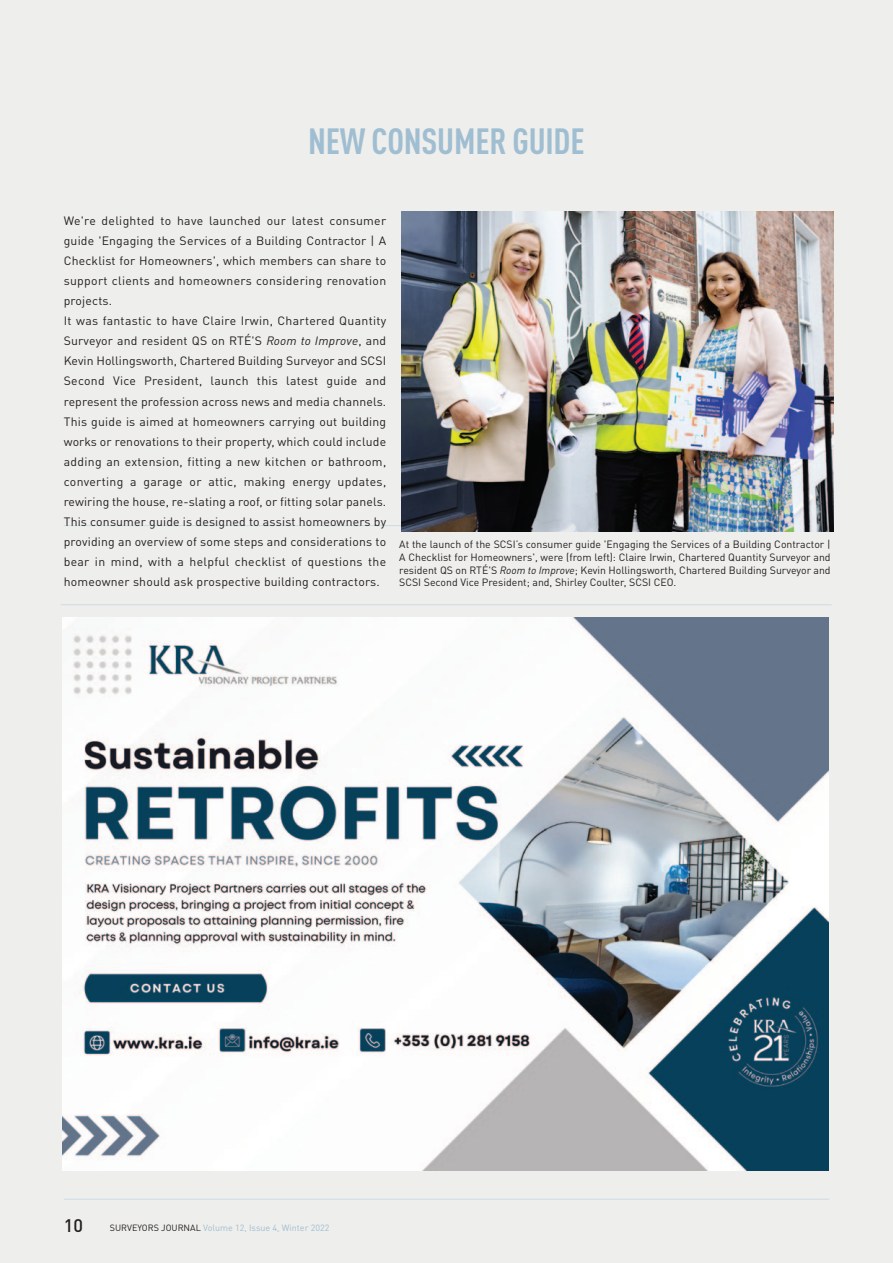
<style>
.page{position:relative;width:893px;height:1263px;background:#eeeeec}
.page>*{position:absolute;margin:0;border:0;box-sizing:border-box;transform-origin:0 0}
.t1{font:700 condensed 36px "DINOT";letter-spacing:-.005em;color:#a0bed1}
.t2{font:500 18px "DINOT";color:#231f20}
.t3{font:12px/20.1px "DINOT";letter-spacing:.01em;color:#231f20;text-align:justify}
.t4{font:10.5px/12.6px "DINOT";color:#231f20;text-align:justify}
.t5{font:9px "DINOT";color:#a0bed1}
.s1{font-style:italic}
.s2{color:#231f20}
</style>
<div class="page">
<hr style="left:64px;top:1199px;width:765px;height:1px;background:#cbdbe6">
<hr style="left:64px;top:525px;width:764px;height:1px;background:#cbdbe6">
<hr style="left:61px;top:604px;width:771px;height:1px;background:#cbdbe6">
<img style="left:63px;top:618px;width:765px;height:552px">
<img style="left:402px;top:211px;width:431px;height:320px">
<p class="t1" style="left:308px;top:120px;width:278px">NEW CONSUMER GUIDE</p>
<p class="t3" style="left:64px;top:212px;width:324px">We're delighted to have launched our latest consumer guide 'Engaging the Services of a Building Contractor | A Checklist for Homeowners', which members can share to support clients and homeowners considering renovation projects.</p>
<p class="t3" style="left:64px;top:312px;width:324px">It was fantastic to have Claire Irwin, Chartered Quantity Surveyor and resident QS on RTÉ'S <span class="s1">Room to Improve</span>, and Kevin Hollingsworth, Chartered Building Surveyor and SCSI Second Vice President, launch this latest guide and represent the profession across news and media channels.</p>
<p class="t3" style="left:64px;top:413px;width:324px">This guide is aimed at homeowners carrying out building works or renovations to their property, which could include adding an extension, fitting a new kitchen or bathroom, converting a garage or attic, making energy updates, rewiring the house, re-slating a roof, or fitting solar panels.</p>
<p class="t3" style="left:64px;top:513px;width:324px">This consumer guide is designed to assist homeowners by providing an overview of some steps and considerations to bear in mind, with a helpful checklist of questions the homeowner should ask prospective building contractors.</p>
<p class="t4" style="left:399px;top:539px;width:433px">At the launch of the SCSI’s consumer guide 'Engaging the Services of a Building Contractor | A Checklist for Homeowners', were (from left): Claire Irwin, Chartered Quantity Surveyor and resident QS on RTÉ'S <span class="s1">Room to Improve</span>; Kevin Hollingsworth, Chartered Building Surveyor and SCSI Second Vice President; and, Shirley Coulter, SCSI CEO.</p>
<p class="t2" style="left:64px;top:1219px;width:21px">10</p>
<p class="t5" style="left:110px;top:1224px;width:221px"><span class="s2">SURVEYORS JOURNAL</span> Volume 12, Issue 4, Winter 2022</p>
</div>
